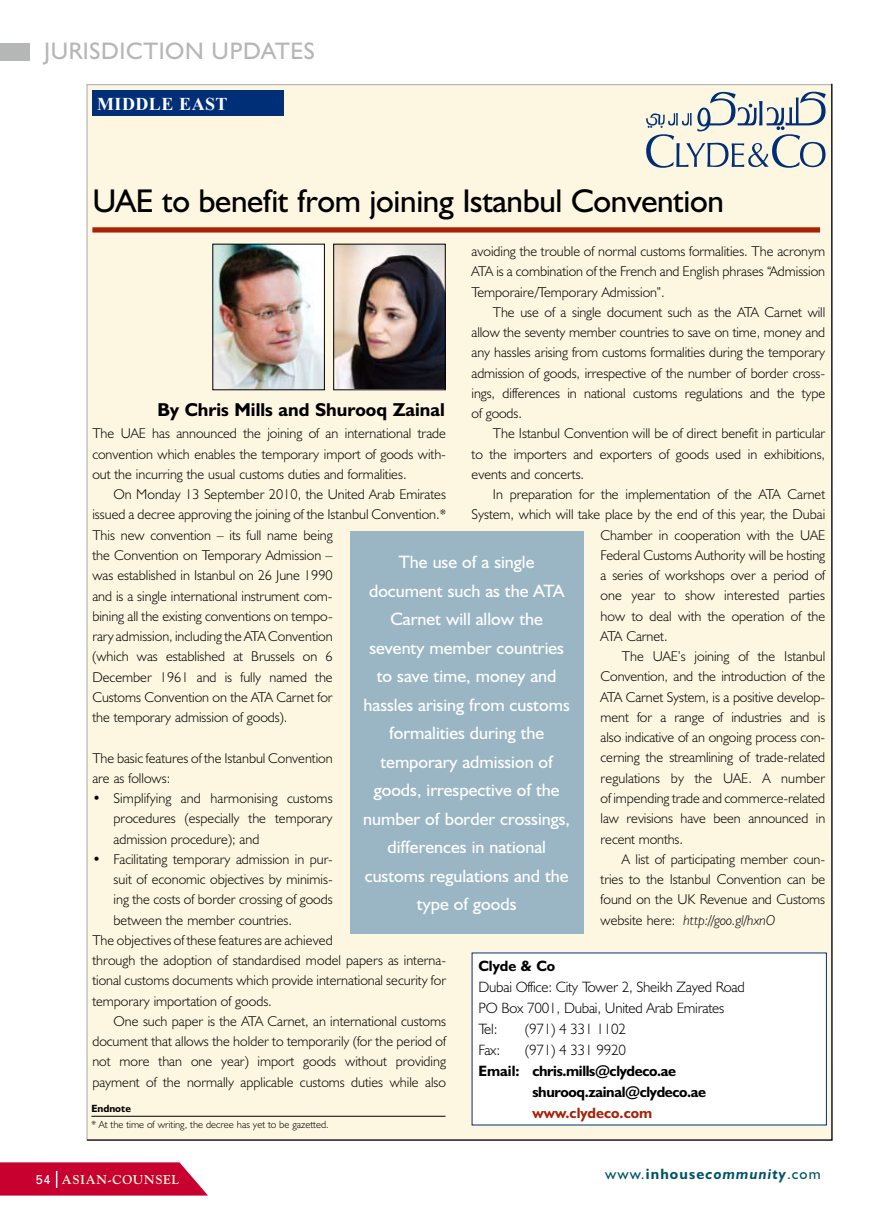
<style>
.page{position:relative;width:893px;height:1212px;background:#fff}
.page>*{position:absolute;margin:0;border:0;box-sizing:border-box;transform-origin:0 0}
.t1{font:33px "Humanist 521 BT";letter-spacing:-.01em;color:#000}
.t2{font:24px "Humanist 521 BT";letter-spacing:.025em;color:#b5b6b6}
.t3{font:700 18.75px "Humanist 521 BT";color:#000}
.t4{font:18px/28.5px "Humanist 521 BT";color:#fff;text-align:center}
.t5{font:700 18px "Times New Roman";letter-spacing:.025em;color:#fff}
.t6{font:300 15px/21px "Humanist 521 BT";letter-spacing:-.015em;color:#000}
.t7{font:700 15px/21px "Humanist 521 BT";letter-spacing:-.025em;color:#000}
.t8{font:italic 700 15px "Humanist 521 BT";letter-spacing:.075em;color:#00536a}
.t9{font:700 15px "Humanist 521 BT";color:#a82208}
.t10{font:300 14.25px/20.2px "Humanist 521 BT";color:#000;text-align:justify}
.t11{font:italic 300 14.25px "Humanist 521 BT";color:#000}
.t12{font:700 12.75px "Goudy";letter-spacing:.05em;color:#fffcd7}
.t13{font:300 10.5px "Humanist 521 BT";color:#000}
.t14{font:700 10.5px "Humanist 521 BT";color:#000}
.s1{font-style:normal}
.s2{font-family:"Univers";font-weight:400;color:#fff}
.s3{font-weight:400;font-style:normal}
</style>
<div class="page">
<div style="left:0;top:43px;width:30px;height:18px;background:#b5b6b6"></div>
<svg style="left:0;top:1162px;width:208px;height:33px;background:#cb1541"></svg>
<div style="left:86px;top:83px;width:747px;height:1058px;background:#fdf6e0"></div>
<div style="left:93px;top:90px;width:191px;height:26px;background:#002e77"></div>
<div style="left:92px;top:227px;width:728px;height:6px;background:#a82208"></div>
<svg style="left:645px;top:85px;width:181px;height:83px;background:#d2d4cd"></svg>
<img style="left:335px;top:246px;width:108px;height:142px">
<div style="left:333px;top:244px;width:112px;height:146px;border:1px solid #000"></div>
<img style="left:215px;top:246px;width:108px;height:142px">
<div style="left:213px;top:244px;width:112px;height:146px;border:1px solid #000"></div>
<div style="left:472px;top:953px;width:354px;height:172px;background:#fff"></div>
<div style="left:350px;top:531px;width:234px;height:402px;background:#9ab6c5"></div>
<hr style="left:91px;top:1116px;width:354px;height:1px;background:#000">
<h2 class="t2" style="left:44px;top:36px;width:273px">JURISDICTION UPDATES</h2>
<p class="t5" style="left:97px;top:93px;width:132px">MIDDLE EAST</p>
<h1 class="t1" style="left:92px;top:181px;width:633px">UAE to benefit from joining Istanbul Convention</h1>
<p class="t10" style="left:472px;top:241px;width:355px">avoiding the trouble of normal customs formalities. The acronym ATA is a combination of the French and English phrases “Admission Temporaire/Temporary Admission”.</p>
<p class="t10" style="left:472px;top:302px;width:355px;text-indent:21px">The use of a single document such as the ATA Carnet will allow the seventy member countries to save on time, money and any hassles arising from customs formalities during the temporary admission of goods, irrespective of the number of border cross&shy;ings, differences in national customs regulations and the type of goods.</p>
<p class="t10" style="left:472px;top:423px;width:355px;text-indent:21px">The Istanbul Convention will be of direct benefit in particular to the importers and exporters of goods used in exhibitions, events and concerts.</p>
<p class="t10" style="left:493px;top:484px;width:334px">In preparation for the implementation of the ATA Carnet</p>
<p class="t10" style="left:472px;top:504px;width:355px">System, which will take place by the end of this year, the Dubai</p>
<p class="t10" style="left:601px;top:524px;width:226px">Chamber in cooperation with the UAE</p>
<p class="t10" style="left:601px;top:545px;width:226px">Federal Customs Authority will be hosting</p>
<p class="t10" style="left:601px;top:565px;width:226px">a series of workshops over a period of</p>
<p class="t10" style="left:601px;top:585px;width:226px">one year to show interested parties</p>
<p class="t10" style="left:601px;top:605px;width:226px">how to deal with the operation of the</p>
<p class="t10" style="left:601px;top:626px;width:69px">ATA Carnet.</p>
<p class="t10" style="left:622px;top:646px;width:205px">The UAE’s joining of the Istanbul</p>
<p class="t10" style="left:601px;top:666px;width:226px">Convention, and the introduction of the</p>
<p class="t10" style="left:601px;top:686px;width:226px">ATA Carnet System, is a positive develop-</p>
<p class="t10" style="left:601px;top:707px;width:226px">ment for a range of industries and is</p>
<p class="t10" style="left:601px;top:727px;width:226px">also indicative of an ongoing process con-</p>
<p class="t10" style="left:601px;top:747px;width:226px">cerning the streamlining of trade-related</p>
<p class="t10" style="left:601px;top:767px;width:226px">regulations by the UAE. A number</p>
<p class="t10" style="left:601px;top:788px;width:226px">of impending trade and commerce-related</p>
<p class="t10" style="left:601px;top:808px;width:226px">law revisions have been announced in</p>
<p class="t10" style="left:601px;top:828px;width:84px">recent months.</p>
<p class="t10" style="left:622px;top:848px;width:205px">A list of participating member coun-</p>
<p class="t10" style="left:601px;top:869px;width:226px">tries to the Istanbul Convention can be</p>
<p class="t10" style="left:601px;top:889px;width:226px">found on the UK Revenue and Customs</p>
<p class="t11" style="left:601px;top:911px;width:176px"><span class="s1">website here:</span> http://goo.gl/hxnO</p>
<h3 class="t3" style="left:157px;top:397px;width:289px">By Chris Mills and Shurooq Zainal</h3>
<p class="t10" style="left:92px;top:423px;width:355px">The UAE has announced the joining of an international trade convention which enables the temporary import of goods with&shy;out the incurring the usual customs duties and formalities.</p>
<p class="t10" style="left:92px;top:484px;width:355px;text-align:left;text-indent:21px">On Monday 13 September 2010, the United Arab Emirates issued a decree approving the joining of the Istanbul Convention.* This new convention – its full name being<br>the Convention on Temporary Admission –<br>was established in Istanbul on 26 June 1990<br>and is a single international instrument com-<br>bining all the existing conventions on tempo-<br>rary admission, including the ATA Convention<br>(which was established at Brussels on 6<br>December 1961 and is fully named the<br>Customs Convention on the ATA Carnet for<br>the temporary admission of goods).</p>
<p class="t10" style="left:92px;top:747px;width:242px">The basic features of the Istanbul Convention are as follows:</p>
<p class="t10" style="left:114px;top:788px;width:221px;text-indent:-21px">• Simplifying and harmonising customs procedures (especially the temporary admission procedure); and</p>
<p class="t10" style="left:92px;top:848px;width:242px">• Facilitating temporary admission in pur-</p>
<p class="t10" style="left:114px;top:869px;width:221px">suit of economic objectives by minimis-</p>
<p class="t10" style="left:114px;top:889px;width:221px">ing the costs of border crossing of goods</p>
<p class="t10" style="left:114px;top:909px;width:180px">between the member countries.</p>
<p class="t10" style="left:92px;top:929px;width:242px">The objectives of these features are achieved</p>
<p class="t10" style="left:92px;top:950px;width:355px">through the adoption of standardised model papers as interna-</p>
<p class="t10" style="left:92px;top:970px;width:355px">tional customs documents which provide international security for</p>
<p class="t10" style="left:92px;top:990px;width:181px">temporary importation of goods.</p>
<p class="t10" style="left:114px;top:1010px;width:334px">One such paper is the ATA Carnet, an international customs</p>
<p class="t10" style="left:92px;top:1031px;width:355px">document that allows the holder to temporarily (for the period of</p>
<p class="t10" style="left:92px;top:1051px;width:355px">not more than one year) import goods without providing</p>
<p class="t10" style="left:92px;top:1071px;width:355px">payment of the normally applicable customs duties while also</p>
<p class="t4" style="left:363px;top:548px;width:208px">The use of a single document such as the ATA<br>Carnet will allow the seventy member countries to save time, money and hassles arising from customs formalities during the temporary admission of goods, irrespective of the number of border crossings, differences in national customs regulations and the type of goods</p>
<p class="t7" style="left:478px;top:955px;width:78px">Clyde &amp; Co</p>
<p class="t6" style="left:478px;top:976px;width:268px">Dubai Office: City Tower 2, Sheikh Zayed Road<br>PO Box 7001, Dubai, United Arab Emirates<br>Tel:</p>
<p class="t6" style="left:525px;top:1018px;width:102px">(971) 4 331 1102</p>
<p class="t6" style="left:478px;top:1039px;width:23px">Fax:</p>
<p class="t6" style="left:525px;top:1039px;width:102px">(971) 4 331 9920</p>
<p class="t7" style="left:532px;top:1060px;width:175px;text-indent:-54px">Email: chris.mills@clydeco.ae shurooq.zainal@clydeco.ae</p>
<p class="t9" style="left:532px;top:1104px;width:121px">www.clydeco.com</p>
<p class="t14" style="left:91px;top:1101px;width:41px">Endnote</p>
<p class="t13" style="left:91px;top:1118px;width:239px">* At the time of writing, the decree has yet to be gazetted.</p>
<p class="t12" style="left:36px;top:1172px;width:145px"><span class="s2">54</span> ASIAN-COUNSEL</p>
<p class="t8" style="left:605px;top:1164px;width:217px"><span class="s3">www.</span><span class="s1">inhouse</span>community<span class="s3">.com</span></p>
</div>
